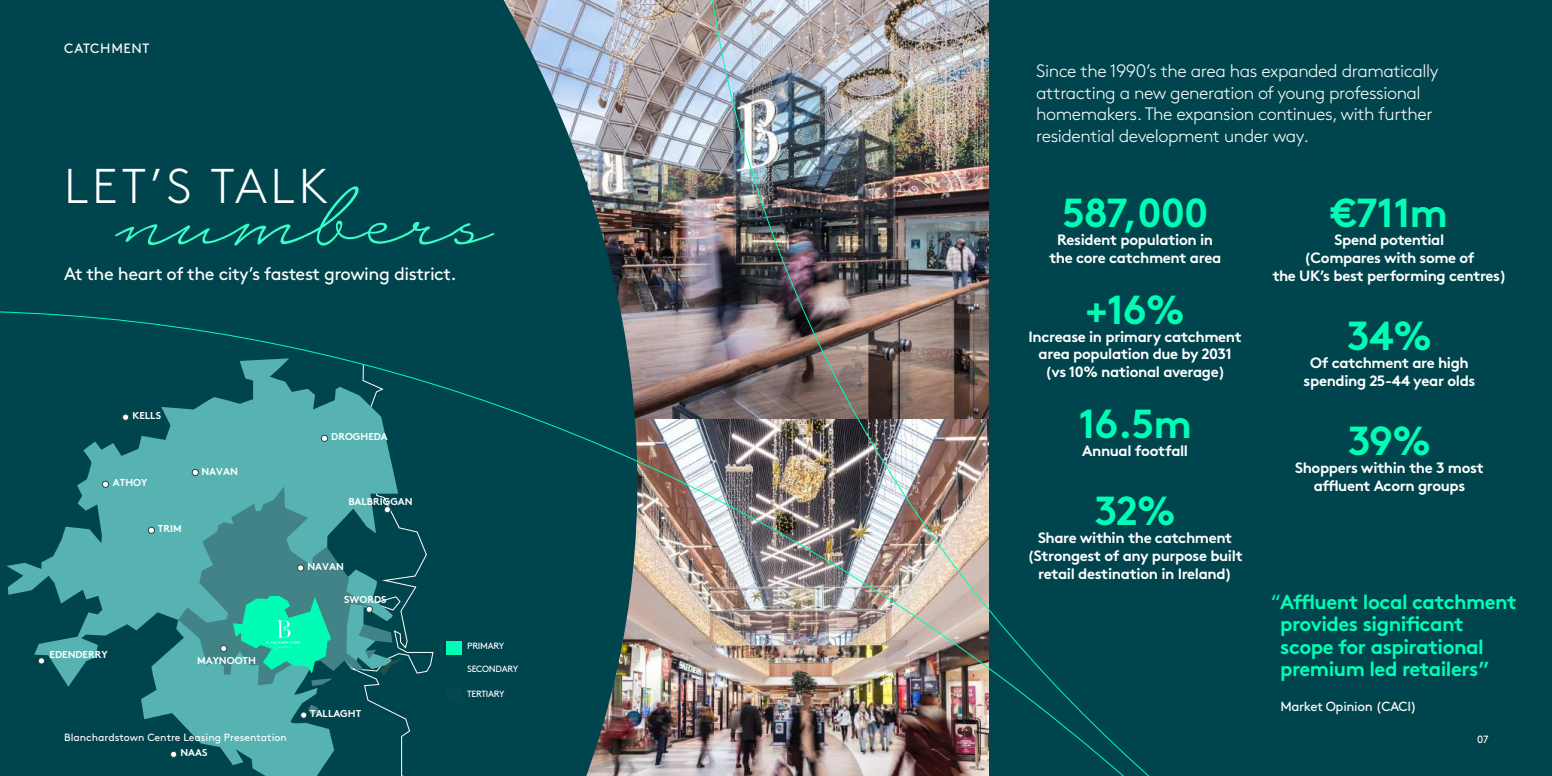
<style>
.page{position:relative;width:1552px;height:776px;background:#fff}
.page>*{position:absolute;margin:0;border:0;box-sizing:border-box;transform-origin:0 0}
.t1{font:100 126.98px "Notera 2 PERSONALUSEONLY";color:#38fdc6}
.t2{font:300 48.75px "Brown Std";letter-spacing:.075em;color:#fff}
.t3{font:700 40.5px "Brown Std";letter-spacing:-.025em;color:#00fdb6}
.t4{font:700 20.25px/22.5px "Brown Std";letter-spacing:-.025em;color:#00fdb6}
.t5{font:300 18px/21.6px "Brown Std";letter-spacing:-.025em;color:#fff}
.t6{font:18px "Brown Std";letter-spacing:-.025em;color:#fff}
.t7{font:700 15px/18px "Brown Std";letter-spacing:-.025em;color:#fff;text-align:center}
.t8{font:700 14.92px/17.9px "Brown Std";letter-spacing:-.025em;color:#fff;text-align:center}
.t9{font:13.5px "Brown Std";letter-spacing:.05em;color:#fff}
.t10{font:13.27px "Brown Std";letter-spacing:-.025em;color:#fff}
.t11{font:10.5px "Brown Std";color:#fff}
.t12{font:700 10.05px "Brown Std";color:#feffff}
.t13{font:9.07px "Brown Std";letter-spacing:-.025em;color:#fff}
.s1{font-size:118.35px}
.s2{font-weight:400}
</style>
<div class="page">
<img style="left:673px;top:0;width:37px;height:311px">
<svg style="left:0;top:0;width:673px;height:311px;background:#165159"></svg>
<svg style="left:0;top:311px;width:710px;height:465px;background:#2a676b"></svg>
<img style="left:710px;top:0;width:842px;height:776px">
<div style="left:434px;top:627px;width:123px;height:149px;background:#00454d"></div>
<div style="left:446px;top:641px;width:15px;height:13px;background:#00fdb6"></div>
<div style="left:446px;top:688px;width:15px;height:14px;background:#044750"></div>
<svg style="left:178px;top:486px;width:227px;height:200px;background:#379490"></svg>
<p class="t9" style="left:64px;top:40px;width:87px">CATCHMENT</p>
<h2 class="t2" style="left:64px;top:159px;width:266px">LET’S TALK</h2>
<h1 class="t1" style="left:116px;top:135px;width:377px"><span class="s1">nu</span>mbers</h1>
<p class="t6" style="left:64px;top:263px;width:394px">At the heart of the city’s fastest growing district.</p>
<p class="t12" style="left:132px;top:409px;width:30px">KELLS</p>
<p class="t12" style="left:113px;top:476px;width:36px">ATHOY</p>
<p class="t12" style="left:158px;top:522px;width:25px">TRIM</p>
<p class="t12" style="left:202px;top:465px;width:38px">NAVAN</p>
<p class="t12" style="left:50px;top:648px;width:60px">EDENDERRY</p>
<p class="t12" style="left:197px;top:654px;width:60px">MAYNOOTH</p>
<p class="t11" style="left:64px;top:732px;width:224px">Blanchardstown Centre Leasing Presentation</p>
<p class="t12" style="left:181px;top:746px;width:29px">NAAS</p>
<p class="t12" style="left:331px;top:430px;width:58px">DROGHEDA</p>
<p class="t12" style="left:348px;top:495px;width:66px">BALBRIGGAN</p>
<p class="t12" style="left:308px;top:560px;width:38px">NAVAN</p>
<p class="t12" style="left:344px;top:593px;width:44px">SWORDS</p>
<p class="t12" style="left:310px;top:708px;width:53px">TALLAGHT</p>
<p class="t13" style="left:467px;top:641px;width:38px">PRIMARY</p>
<p class="t13" style="left:467px;top:663px;width:52px">SECONDARY</p>
<p class="t13" style="left:467px;top:689px;width:39px">TERTIARY</p>
<p class="t5" style="left:1036px;top:61px;width:404px">Since the 1990’s the area has expanded dramatically attracting a new generation of young professional homemakers. The expansion continues, with further residential development under way.</p>
<h3 class="t3" style="left:1062px;top:188px;width:148px">587,000</h3>
<p class="t7" style="left:1049px;top:231px;width:174px">Resident population in the core catchment area</p>
<h3 class="t3" style="left:1085px;top:285px;width:101px">+16%</h3>
<p class="t8" style="left:1039px;top:345px;width:195px">area population due by 2031 (vs 10% national average)</p>
<h3 class="t3" style="left:1078px;top:399px;width:115px">16.5m</h3>
<p class="t8" style="left:1082px;top:441px;width:107px">Annual footfall</p>
<p class="t8" style="left:1029px;top:327px;width:215px">Increase in primary catchment</p>
<h3 class="t3" style="left:1094px;top:486px;width:83px">32%</h3>
<p class="t8" style="left:1027px;top:546px;width:217px">(Strongest of any purpose built retail destination in Ireland)</p>
<p class="t8" style="left:1038px;top:528px;width:196px">Share within the catchment</p>
<h3 class="t3" style="left:1331px;top:188px;width:119px">€711m</h3>
<p class="t8" style="left:1272px;top:231px;width:236px">Spend potential<br>(Compares with some of<br>the UK’s best performing centres)</p>
<h3 class="t3" style="left:1347px;top:311px;width:87px">34%</h3>
<p class="t8" style="left:1304px;top:372px;width:173px">spending 25-44 year olds</p>
<p class="t8" style="left:1310px;top:354px;width:160px">Of catchment are high</p>
<h3 class="t3" style="left:1348px;top:416px;width:85px">39%</h3>
<p class="t8" style="left:1314px;top:477px;width:153px">affluent Acorn groups</p>
<p class="t8" style="left:1295px;top:459px;width:190px">Shoppers within the 3 most</p>
<h3 class="t4" style="left:1280px;top:590px;width:238px;text-indent:-10px"><span class="s2">“</span>Affluent local catchment provides significant scope for aspirational premium led retailers”</h3>
<p class="t10" style="left:1280px;top:699px;width:138px">Market Opinion (CACI)</p>
<p class="t11" style="left:1477px;top:734px;width:13px">07</p>
</div>
